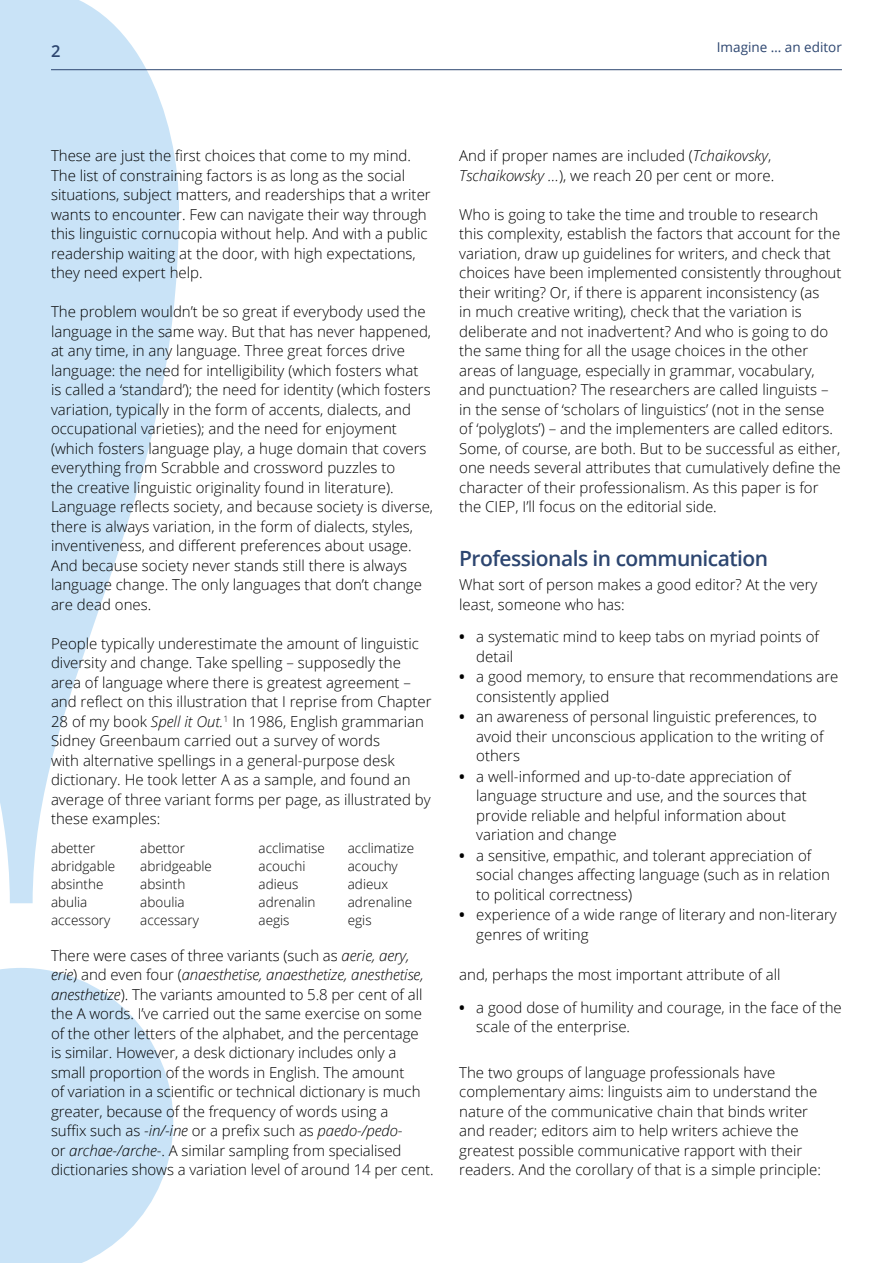
<style>
.page{position:relative;width:893px;height:1263px;background:#fff}
.page>*{position:absolute;margin:0;border:0;box-sizing:border-box;transform-origin:0 0}
.t1{font:600 21px "Open Sans";letter-spacing:-.025em;color:#2d4670}
.t2{font:600 16.5px "Open Sans";color:#2d4670}
.t3{font:300 15px/19.5px "Open Sans";color:#000}
.t4{font:300 13.5px "Open Sans";color:#000}
.t5{font:13.5px "Open Sans";color:#2d4670}
.s1{font-style:italic}
.s2{font-weight:700}
</style>
<div class="page">
<svg style="left:0;top:0;width:179px;height:1263px;fill:#c9e3f7"></svg>
<hr style="left:51px;top:69px;width:791px;height:1px;background:#2d4670">
<p class="t2" style="left:51px;top:40px;width:11px">2</p>
<p class="t5" style="left:717px;top:37px;width:127px">Imagine … an editor</p>
<p class="t3" style="left:51px;top:146px;width:381px">These are just the first choices that come to my mind.<br>The list of constraining factors is as long as the social situations, subject matters, and readerships that a writer wants to encounter. Few can navigate their way through this linguistic cornucopia without help. And with a public readership waiting at the door, with high expectations, they need expert help.</p>
<p class="t3" style="left:51px;top:302px;width:384px">The problem wouldn’t be so great if everybody used the language in the same way. But that has never happened, at any time, in any language. Three great forces drive language: the need for intelligibility (which fosters what<br>is called a ‘standard’); the need for identity (which fosters variation, typically in the form of accents, dialects, and occupational varieties); and the need for enjoyment (which fosters language play, a huge domain that covers everything from Scrabble and crossword puzzles to<br>the creative linguistic originality found in literature).<br>Language reflects society, and because society is diverse, there is always variation, in the form of dialects, styles, inventiveness, and different preferences about usage.<br>And because society never stands still there is always language change. The only languages that don’t change are dead ones.</p>
<p class="t3" style="left:51px;top:633px;width:382px">People typically underestimate the amount of linguistic diversity and change. Take spelling – supposedly the area of language where there is greatest agreement – and reflect on this illustration that I reprise from Chapter 28 of my book <span class="s1">Spell it Out.</span><sup>1</sup> In 1986, English grammarian Sidney Greenbaum carried out a survey of words<br>with alternative spellings in a general-purpose desk dictionary. He took letter A as a sample, and found an average of three variant forms per page, as illustrated by these examples:</p>
<p class="t4" style="left:51px;top:839px;width:46px">abetter</p>
<p class="t4" style="left:140px;top:839px;width:46px">abettor</p>
<p class="t4" style="left:259px;top:839px;width:68px">acclimatise</p>
<p class="t4" style="left:348px;top:839px;width:68px">acclimatize</p>
<p class="t4" style="left:51px;top:857px;width:66px">abridgable</p>
<p class="t4" style="left:140px;top:857px;width:73px">abridgeable</p>
<p class="t4" style="left:259px;top:857px;width:48px">acouchi</p>
<p class="t4" style="left:348px;top:857px;width:52px">acouchy</p>
<p class="t4" style="left:51px;top:875px;width:54px">absinthe</p>
<p class="t4" style="left:140px;top:875px;width:46px">absinth</p>
<p class="t4" style="left:259px;top:875px;width:41px">adieus</p>
<p class="t4" style="left:348px;top:875px;width:42px">adieux</p>
<p class="t4" style="left:51px;top:893px;width:38px">abulia</p>
<p class="t4" style="left:140px;top:893px;width:46px">aboulia</p>
<p class="t4" style="left:259px;top:893px;width:59px">adrenalin</p>
<p class="t4" style="left:348px;top:893px;width:66px">adrenaline</p>
<p class="t4" style="left:51px;top:911px;width:61px">accessory</p>
<p class="t4" style="left:140px;top:911px;width:60px">accessary</p>
<p class="t4" style="left:259px;top:911px;width:32px">aegis</p>
<p class="t4" style="left:348px;top:911px;width:25px">egis</p>
<p class="t3" style="left:51px;top:945px;width:384px">There were cases of three variants (such as <span class="s1">aerie, aery, erie</span>) and even four (<span class="s1">anaesthetise, anaesthetize, anesthetise, anesthetize</span>). The variants amounted to 5.8 per cent of all the A words. I’ve carried out the same exercise on some of the other letters of the alphabet, and the percentage<br>is similar. However, a desk dictionary includes only a small proportion of the words in English. The amount<br>of variation in a scientific or technical dictionary is much greater, because of the frequency of words using a<br>suffix such as <span class="s1">-in/-ine</span> or a prefix such as <span class="s1">paedo-/pedo</span>-<br>or <span class="s1">archae-/arche-</span>. A similar sampling from specialised dictionaries shows a variation level of around 14 per cent.</p>
<p class="t3" style="left:459px;top:146px;width:317px">And if proper names are included (<span class="s1">Tchaikovsky</span>,<br><span class="s1">Tschaikowsky …</span>), we reach 20 per cent or more.</p>
<p class="t3" style="left:459px;top:204px;width:384px">Who is going to take the time and trouble to research this complexity, establish the factors that account for the variation, draw up guidelines for writers, and check that choices have been implemented consistently throughout their writing? Or, if there is apparent inconsistency (as<br>in much creative writing), check that the variation is deliberate and not inadvertent? And who is going to do the same thing for all the usage choices in the other areas of language, especially in grammar, vocabulary, and punctuation? The researchers are called linguists – in the sense of ‘scholars of linguistics’ (not in the sense of ‘polyglots’) – and the implementers are called editors.<br>Some, of course, are both. But to be successful as either, one needs several attributes that cumulatively define the character of their professionalism. As this paper is for the CIEP, I’ll focus on the editorial side.</p>
<h1 class="t1" style="left:459px;top:544px;width:310px">Professionals in communication</h1>
<p class="t3" style="left:459px;top:575px;width:360px">What sort of person makes a good editor? At the very least, someone who has:</p>
<p class="t3" style="left:476px;top:626px;width:344px;text-indent:-17px"><span class="s2">•</span> a systematic mind to keep tabs on myriad points of detail</p>
<p class="t3" style="left:476px;top:666px;width:364px;text-indent:-17px"><span class="s2">•</span> a good memory, to ensure that recommendations are consistently applied</p>
<p class="t3" style="left:476px;top:707px;width:349px;text-indent:-17px"><span class="s2">•</span> an awareness of personal linguistic preferences, to avoid their unconscious application to the writing of others</p>
<p class="t3" style="left:476px;top:766px;width:332px;text-indent:-17px"><span class="s2">•</span> a well-informed and up-to-date appreciation of language structure and use, and the sources that provide reliable and helpful information about variation and change</p>
<p class="t3" style="left:476px;top:845px;width:355px;text-indent:-17px"><span class="s2">•</span> a sensitive, empathic, and tolerant appreciation of social changes affecting language (such as in relation to political correctness)</p>
<p class="t3" style="left:476px;top:905px;width:362px;text-indent:-17px"><span class="s2">•</span> experience of a wide range of literary and non-literary genres of writing</p>
<p class="t3" style="left:459px;top:965px;width:323px">and, perhaps the most important attribute of all</p>
<p class="t3" style="left:476px;top:997px;width:367px;text-indent:-17px"><span class="s2">•</span> a good dose of humility and courage, in the face of the scale of the enterprise.</p>
<p class="t3" style="left:459px;top:1062px;width:363px">The two groups of language professionals have complementary aims: linguists aim to understand the nature of the communicative chain that binds writer and reader; editors aim to help writers achieve the greatest possible communicative rapport with their readers. And the corollary of that is a simple principle:</p>
</div>
